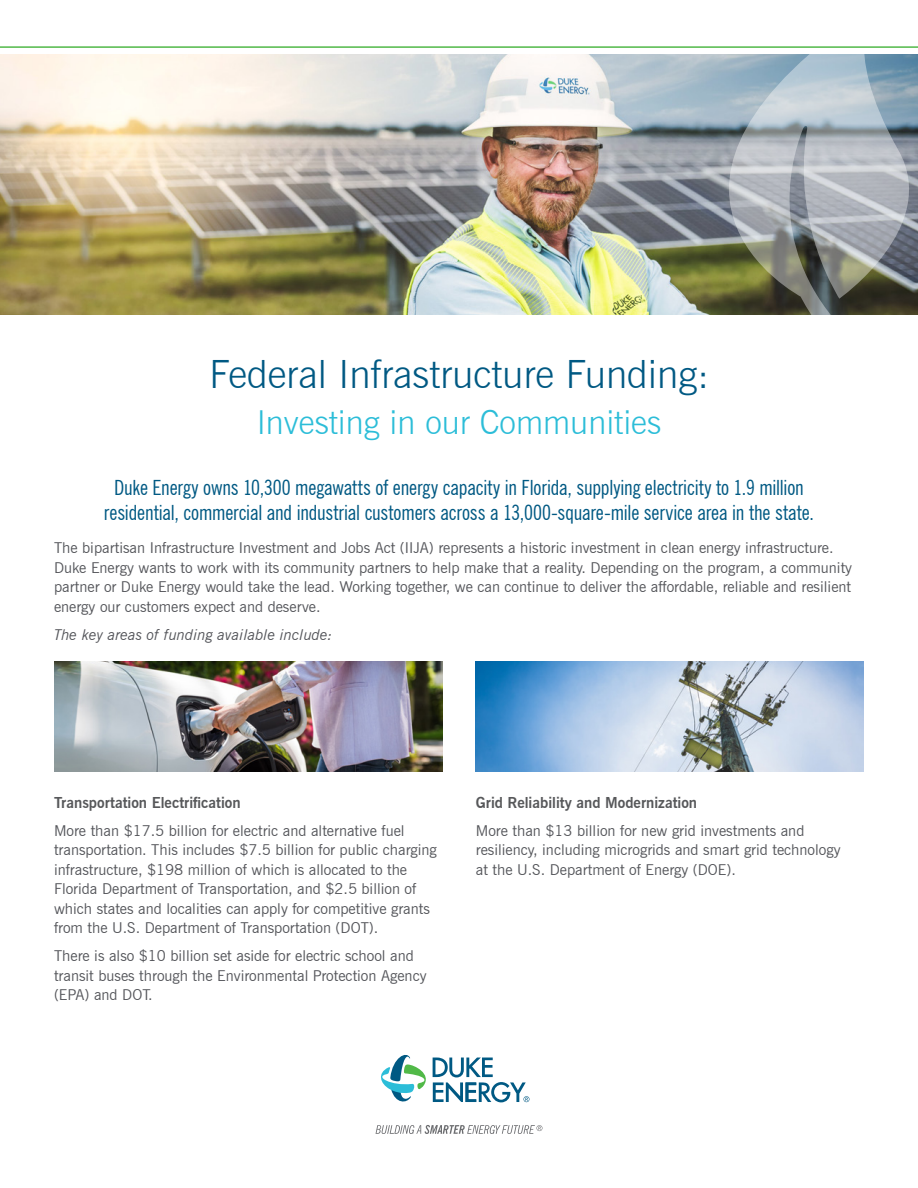
<style>
.page{position:relative;width:918px;height:1188px;background:#fff}
.page>*{position:absolute;margin:0;border:0;box-sizing:border-box;transform-origin:0 0}
.Headline{font:300 39px "News Gothic BT";color:#005983}
.Headline-2{font:300 33px "News Gothic BT";color:#2cbdd8}
.Callout_Text{font:condensed 21px/25.5px "News Gothic BT";letter-spacing:-.005em;color:#005983;text-align:center}
.Body_Text{font:15px/19.5px "News Gothic BT";color:#54555a}
.Body_Text-2{font:italic 15px "News Gothic BT";color:#54555a}
.Secondary-Subhead{font:700 15px "News Gothic BT";color:#57585a}
.Body_Text-3{font:700 15px "News Gothic BT";color:#57585a}
</style>
<div class="page">
<img style="left:0;top:54px;width:918px;height:260px">
<img style="left:54px;top:661px;width:388px;height:110px">
<img style="left:476px;top:661px;width:388px;height:110px">
<svg style="left:381px;top:1055px;width:148px;height:48px"></svg>
<svg style="left:376px;top:1125px;width:166px;height:9px"></svg>
<svg style="left:728px;top:54px;width:183px;height:261px;background:#959da0"></svg>
<hr style="left:0;top:46px;width:918px;height:2px;background:#51b948">
<p class="Headline" style="left:209px;top:351px;width:501px">Federal Infrastructure Funding:</p>
<p class="Headline-2" style="left:257px;top:403px;width:406px">Investing in our Communities</p>
<p class="Callout_Text" style="left:104px;top:474px;width:712px">Duke Energy owns 10,300 megawatts of energy capacity in Florida, supplying electricity to 1.9 million residential, commercial and industrial customers across a 13,000-square-mile service area in the state.</p>
<p class="Body_Text" style="left:54px;top:538px;width:800px">The bipartisan Infrastructure Investment and Jobs Act (IIJA) represents a historic investment in clean energy infrastructure.<br>Duke Energy wants to work with its community partners to help make that a reality. Depending on the program, a community partner or Duke Energy would take the lead. Working together, we can continue to deliver the affordable, reliable and resilient energy our customers expect and deserve.</p>
<p class="Body_Text-2" style="left:54px;top:626px;width:280px">The key areas of funding available include:</p>
<p class="Body_Text-3" style="left:54px;top:793px;width:188px">Transportation Electrification</p>
<p class="Body_Text" style="left:54px;top:820px;width:384px">More than $17.5 billion for electric and alternative fuel transportation. This includes $7.5 billion for public charging infrastructure, $198 million of which is allocated to the Florida Department of Transportation, and $2.5 billion of which states and localities can apply for competitive grants from the U.S. Department of Transportation (DOT).</p>
<p class="Body_Text" style="left:54px;top:946px;width:374px">There is also $10 billion set aside for electric school and transit buses through the Environmental Protection Agency (EPA) and DOT.</p>
<p class="Secondary-Subhead" style="left:476px;top:793px;width:223px">Grid Reliability and Modernization</p>
<p class="Body_Text" style="left:476px;top:820px;width:366px">More than $13 billion for new grid investments and resiliency, including microgrids and smart grid technology at the U.S. Department of Energy (DOE).</p>
</div>
